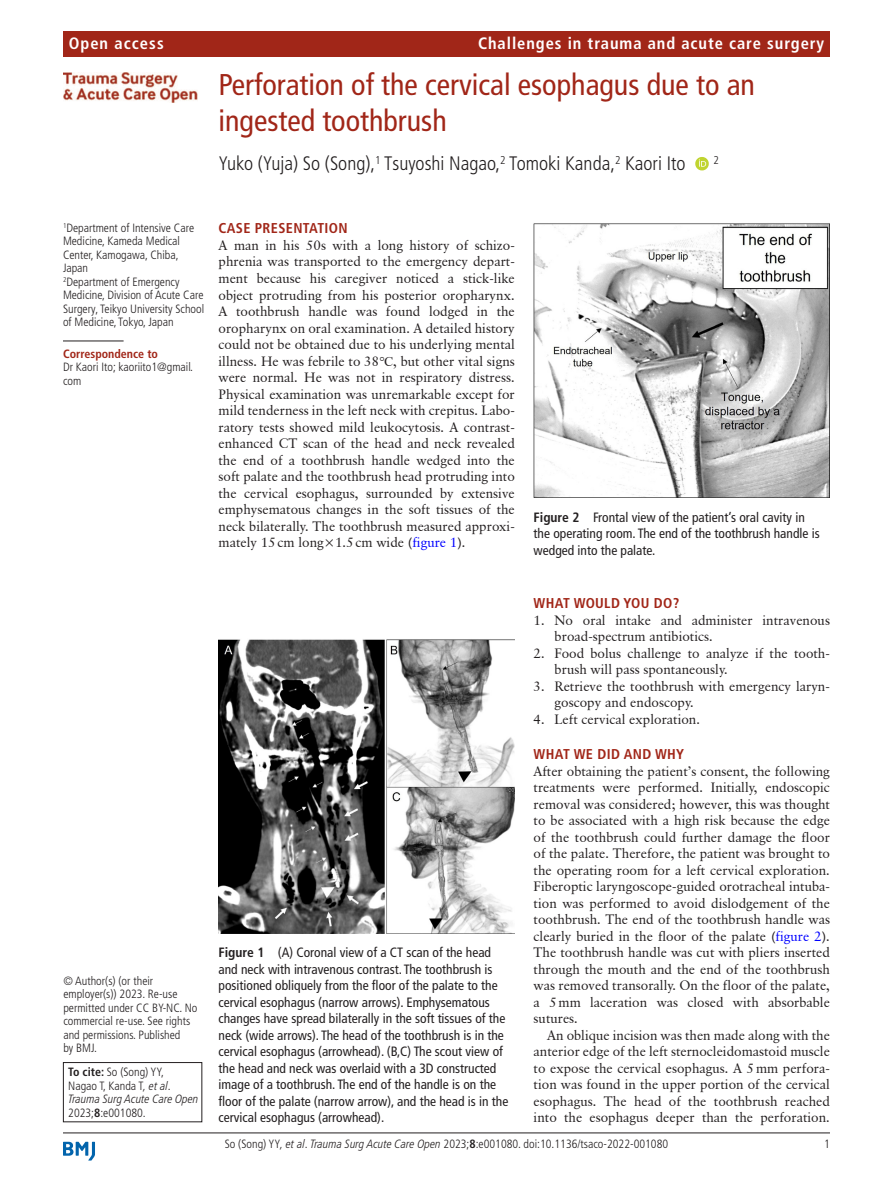
<style>
.page{position:relative;width:893px;height:1191px;background:#fff}
.page>*{position:absolute;margin:0;border:0;box-sizing:border-box;transform-origin:0 0}
.t1{font:condensed 30px/36px "Frutiger LT Pro";color:#a12618}
.t2{font:300 condensed 19.5px "Frutiger LT Pro";color:#231f20}
.t3{font:700 condensed 16.5px "Frutiger LT Std";letter-spacing:.055em;color:#fff}
.t4{font:700 condensed 14.25px "Frutiger LT Pro";letter-spacing:.025em;color:#a12618}
.t5{font:13.5px/16.5px "Classical Garamond BT";color:#231f20;text-align:justify}
.t6{font:condensed 13.5px/16.5px "Frutiger LT Pro";color:#231f20}
.t7{font:300 condensed 12px/13.5px "Frutiger LT Pro";color:#231f20}
.t8{font:700 condensed 12px "Frutiger LT Pro";color:#a12618}
.t9{font:300 condensed 11.4px "Frutiger LT Pro";color:#231f20}
.s1{font-family:"Times New Roman"}
.s2{color:#00f}
.s3{font-weight:700}
.s4{font-style:italic}
</style>
<div class="page">
<hr style="left:63px;top:1132px;width:767px;height:1px;background:#231f20">
<svg style="left:63px;top:1141px;width:32px;height:19px"></svg>
<div style="left:63px;top:31px;width:767px;height:25px;background:#a12618"></div>
<svg style="left:695px;top:157px;width:14px;height:13px"></svg>
<div style="left:63px;top:1062px;width:139px;height:60px;border:1px solid #231f20"></div>
<hr style="left:63px;top:340px;width:61px;height:1px;background:#231f20">
<img style="left:63px;top:72px;width:135px;height:30px">
<img style="left:219px;top:639px;width:296px;height:294px">
<img style="left:534px;top:223px;width:296px;height:275px">
<p class="t3" style="left:69px;top:34px;width:97px">Open access</p>
<p class="t3" style="left:478px;top:34px;width:348px">Challenges in trauma and acute care surgery</p>
<h1 class="t1" style="left:219px;top:66px;width:538px">Perforation of the cervical esophagus due to an ingested toothbrush</h1>
<h2 class="t2" style="left:219px;top:152px;width:468px">Yuko (Yuja) So (Song),<sup>1</sup> Tsuyoshi Nagao,<sup>2</sup> Tomoki Kanda,<sup>2</sup> Kaori Ito</h2>
<p class="t9" style="left:713px;top:153px;width:7px">2</p>
<p class="t7" style="left:63px;top:221px;width:143px"><sup>1</sup>Department of Intensive Care<br>Medicine, Kameda Medical<br>Center, Kamogawa, Chiba,<br>Japan<br><sup>2</sup>Department of Emergency<br>Medicine, Division of Acute Care<br>Surgery, Teikyo University School of Medicine, Tokyo, Japan</p>
<p class="t8" style="left:63px;top:346px;width:97px">Correspondence to</p>
<p class="t7" style="left:63px;top:360px;width:131px">Dr Kaori Ito; kaoriito1@gmail. com</p>
<p class="t4" style="left:219px;top:220px;width:131px">CASE PRESENTATION</p>
<p class="t5" style="left:219px;top:237px;width:298px">A man in his 50s with a long history of schizo&shy;phrenia was transported to the emergency depart&shy;ment because his caregiver noticed a stick-like object protruding from his posterior oropharynx.<br>A toothbrush handle was found lodged in the oropharynx on oral examination. A detailed history could not be obtained due to his underlying mental illness. He was febrile to 38<span class="s1">℃</span>, but other vital signs were normal. He was not in respiratory distress.<br>Physical examination was unremarkable except for mild tenderness in the left neck with crepitus. Labo&shy;ratory tests showed mild leukocytosis. A contrast&shy;enhanced CT scan of the head and neck revealed the end of a toothbrush handle wedged into the soft palate and the toothbrush head protruding into the cervical esophagus, surrounded by extensive emphysematous changes in the soft tissues of the neck bilaterally. The toothbrush measured approxi&shy;mately 15cm long×1.5cm wide (<span class="s2">figure 1</span>).</p>
<p class="t6" style="left:534px;top:509px;width:288px"><span class="s3">Figure 2</span> Frontal view of the patient’s oral cavity in the operating room. The end of the toothbrush handle is wedged into the palate.</p>
<p class="t7" style="left:63px;top:973px;width:136px">© Author(s) (or their employer(s)) 2023. Re-use permitted under CC BY-NC. No commercial re-use. See rights and permissions. Published<br>by BMJ.</p>
<p class="t7" style="left:68px;top:1065px;width:132px"><span class="s3">To cite:</span> So (Song) YY,<br>Nagao T, Kanda T<span class="s4">, et al</span>.<br><span class="s4">Trauma Surg Acute Care Open<br></span>2023;<span class="s3">8</span>:e001080.</p>
<p class="t6" style="left:219px;top:944px;width:291px"><span class="s3">Figure 1</span> (A) Coronal view of a CT scan of the head and neck with intravenous contrast. The toothbrush is positioned obliquely from the floor of the palate to the cervical esophagus (narrow arrows). Emphysematous changes have spread bilaterally in the soft tissues of the neck (wide arrows). The head of the toothbrush is in the cervical esophagus (arrowhead). (B,C) The scout view of the head and neck was overlaid with a 3D constructed image of a toothbrush. The end of the handle is on the floor of the palate (narrow arrow), and the head is in the cervical esophagus (arrowhead).</p>
<p class="t4" style="left:534px;top:595px;width:147px">WHAT WOULD YOU DO?</p>
<p class="t5" style="left:555px;top:611px;width:277px;text-indent:-21px">1. No oral intake and administer intravenous broad-spectrum antibiotics.</p>
<p class="t5" style="left:555px;top:644px;width:277px;text-indent:-21px">2. Food bolus challenge to analyze if the tooth&shy;brush will pass spontaneously.</p>
<p class="t5" style="left:555px;top:677px;width:277px;text-indent:-21px">3. Retrieve the toothbrush with emergency laryn&shy;goscopy and endoscopy.</p>
<p class="t5" style="left:534px;top:710px;width:168px">4. Left cervical exploration.</p>
<p class="t4" style="left:534px;top:745px;width:152px">WHAT WE DID AND WHY</p>
<p class="t5" style="left:534px;top:762px;width:298px">After obtaining the patient’s consent, the following treatments were performed. Initially, endoscopic removal was considered; however, this was thought to be associated with a high risk because the edge of the toothbrush could further damage the floor of the palate. Therefore, the patient was brought to the operating room for a left cervical exploration.<br>Fiberoptic laryngoscope-guided orotracheal intuba&shy;tion was performed to avoid dislodgement of the toothbrush. The end of the toothbrush handle was clearly buried in the floor of the palate (<span class="s2">figure 2</span>).<br>The toothbrush handle was cut with pliers inserted through the mouth and the end of the toothbrush was removed transorally. On the floor of the palate, a 5mm laceration was closed with absorbable sutures.</p>
<p class="t5" style="left:534px;top:1026px;width:298px;text-indent:14px">An oblique incision was then made along with the anterior edge of the left sternocleidomastoid muscle to expose the cervical esophagus. A 5mm perfora&shy;tion was found in the upper portion of the cervical esophagus. The head of the toothbrush reached into the esophagus deeper than the perforation.</p>
<p class="t7" style="left:225px;top:1136px;width:445px">So (Song) YY<span class="s4">, et al</span>. <span class="s4">Trauma Surg Acute Care Open</span> 2023;<span class="s3">8</span>:e001080. doi:10.1136/tsaco-2022-001080</p>
<p class="t7" style="left:824px;top:1136px;width:7px">1</p>
</div>
